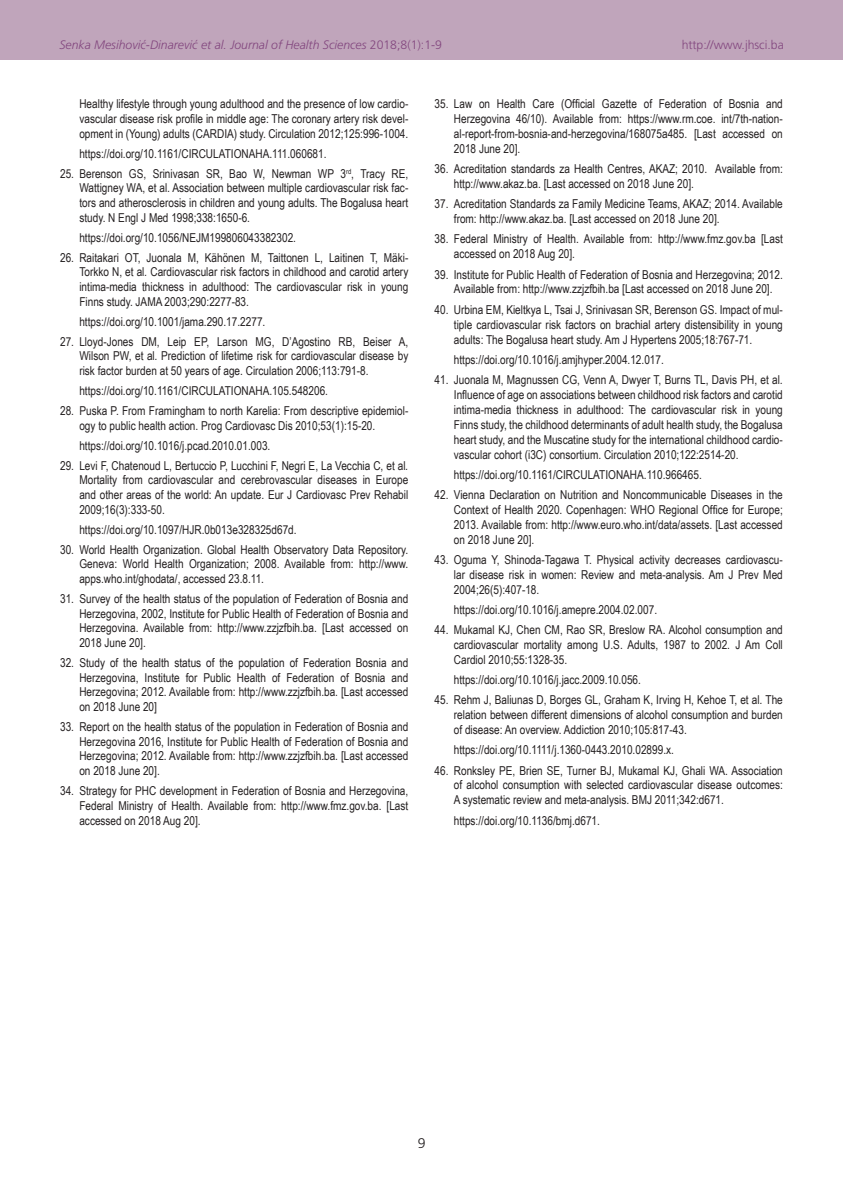
<style>
.page{position:relative;width:843px;height:1191px;background:#fff}
.page>*{position:absolute;margin:0;border:0;box-sizing:border-box;transform-origin:0 0}
.t1{font:300 14px "Frutiger CE";color:#231f20}
.REF{font:12.25px/14.7px "Arial Narrow";color:#231f20;text-align:justify}
.t2{font:italic 300 12.25px "Frutiger CE";color:#82467e}
.t3{font:300 12.25px "Frutiger CE";color:#82467e}
.s1{font-style:normal}
.s2{font-style:italic}
</style>
<div class="page">
<div style="left:0;top:0;width:843px;height:60px;background:#c0a5bb"></div>
<p class="t2" style="left:60px;top:37px;width:384px">Senka Mesihović-Dinarević et al. Journal of Health Sciences <span class="s1">2018;8(1):1-9</span></p>
<p class="t3" style="left:682px;top:37px;width:104px">http://www.jhsci.ba</p>
<p class="REF" style="left:79px;top:96px;width:330px">Healthy lifestyle through young adulthood and the presence of low cardio&shy;vascular disease risk profile in middle age: The coronary artery risk devel&shy;opment in (Young) adults (CARDIA) study. Circulation 2012;125:996-1004.</p>
<p class="REF" style="left:79px;top:145px;width:249px">https://doi.org/10.1161/CIRCULATIONAHA.111.060681.</p>
<p class="REF" style="left:79px;top:165px;width:330px;text-indent:-19px">25. Berenson GS, Srinivasan SR, Bao W, Newman WP 3<sup>rd</sup>, Tracy RE, Wattigney WA, et al<span class="s2">.</span> Association between multiple cardiovascular risk fac&shy;tors and atherosclerosis in children and young adults. The Bogalusa heart study. N Engl J Med 1998;338:1650-6.</p>
<p class="REF" style="left:79px;top:229px;width:218px">https://doi.org/10.1056/NEJM199806043382302.</p>
<p class="REF" style="left:79px;top:249px;width:330px;text-indent:-19px">26. Raitakari OT, Juonala M, Kähönen M, Taittonen L, Laitinen T, Mäki-Torkko N, et al<span class="s2">.</span> Cardiovascular risk factors in childhood and carotid artery intima-media thickness in adulthood: The cardiovascular risk in young Finns study. JAMA 2003;290:2277-83.</p>
<p class="REF" style="left:79px;top:313px;width:187px">https://doi.org/10.1001/jama.290.17.2277.</p>
<p class="REF" style="left:79px;top:333px;width:330px;text-indent:-19px">27. Lloyd-Jones DM, Leip EP, Larson MG, D’Agostino RB, Beiser A, Wilson PW, et al<span class="s2">.</span> Prediction of lifetime risk for cardiovascular disease by risk factor burden at 50 years of age. Circulation 2006;113:791-8.</p>
<p class="REF" style="left:79px;top:383px;width:250px">https://doi.org/10.1161/CIRCULATIONAHA.105.548206.</p>
<p class="REF" style="left:79px;top:403px;width:330px;text-indent:-19px">28. Puska P. From Framingham to north Karelia: From descriptive epidemiol&shy;ogy to public health action. Prog Cardiovasc Dis 2010;53(1):15-20.</p>
<p class="REF" style="left:79px;top:437px;width:193px">https://doi.org/10.1016/j.pcad.2010.01.003.</p>
<p class="REF" style="left:79px;top:457px;width:330px;text-indent:-19px">29. Levi F, Chatenoud L, Bertuccio P, Lucchini F, Negri E, La Vecchia C, et al<span class="s2">.<br></span>Mortality from cardiovascular and cerebrovascular diseases in Europe and other areas of the world: An update. Eur J Cardiovasc Prev Rehabil 2009;16(3):333-50.</p>
<p class="REF" style="left:79px;top:521px;width:219px">https://doi.org/10.1097/HJR.0b013e328325d67d.</p>
<p class="REF" style="left:79px;top:541px;width:330px;text-indent:-19px">30. World Health Organization. Global Health Observatory Data Repository.<br>Geneva: World Health Organization; 2008. Available from: http://www. apps.who.int/ghodata/, accessed 23.8.11.</p>
<p class="REF" style="left:79px;top:591px;width:330px;text-indent:-19px">31. Survey of the health status of the population of Federation of Bosnia and Herzegovina, 2002, Institute for Public Health of Federation of Bosnia and Herzegovina. Available from: http://www.zzjzfbih.ba. [Last accessed on 2018 June 20].</p>
<p class="REF" style="left:79px;top:655px;width:330px;text-indent:-19px">32. Study of the health status of the population of Federation Bosnia and Herzegovina, Institute for Public Health of Federation of Bosnia and Herzegovina; 2012. Available from: http://www.zzjzfbih.ba. [Last accessed on 2018 June 20]</p>
<p class="REF" style="left:79px;top:719px;width:330px;text-indent:-19px">33. Report on the health status of the population in Federation of Bosnia and Herzegovina 2016, Institute for Public Health of Federation of Bosnia and Herzegovina; 2012. Available from: http://www.zzjzfbih.ba. [Last accessed on 2018 June 20].</p>
<p class="REF" style="left:79px;top:783px;width:330px;text-indent:-19px">34. Strategy for PHC development in Federation of Bosnia and Herzegovina, Federal Ministry of Health. Available from: http://www.fmz.gov.ba. [Last accessed on 2018 Aug 20].</p>
<p class="REF" style="left:454px;top:96px;width:330px;text-indent:-19px">35. Law on Health Care (Official Gazette of Federation of Bosnia and Herzegovina 46/10). Available from: https://www.rm.coe. int/7th-nation&shy;al-report-from-bosnia-and-herzegovina/168075a485. [Last accessed on 2018 June 20].</p>
<p class="REF" style="left:454px;top:161px;width:330px;text-indent:-19px">36. Acreditation standards za Health Centres, AKAZ; 2010. Available from: http://www.akaz.ba. [Last accessed on 2018 June 20].</p>
<p class="REF" style="left:454px;top:196px;width:330px;text-indent:-19px">37. Acreditation Standards za Family Medicine Teams, AKAZ; 2014. Available from: http://www.akaz.ba. [Last accessed on 2018 June 20].</p>
<p class="REF" style="left:454px;top:231px;width:330px;text-indent:-19px">38. Federal Ministry of Health. Available from: http://www.fmz.gov.ba [Last accessed on 2018 Aug 20].</p>
<p class="REF" style="left:454px;top:266px;width:330px;text-indent:-19px">39. Institute for Public Health of Federation of Bosnia and Herzegovina; 2012.<br>Available from: http://www.zzjzfbih.ba [Last accessed on 2018 June 20].</p>
<p class="REF" style="left:454px;top:301px;width:330px;text-indent:-19px">40. Urbina EM, Kieltkya L, Tsai J, Srinivasan SR, Berenson GS. Impact of mul&shy;tiple cardiovascular risk factors on brachial artery distensibility in young adults: The Bogalusa heart study. Am J Hypertens 2005;18:767-71.</p>
<p class="REF" style="left:454px;top:352px;width:212px">https://doi.org/10.1016/j.amjhyper.2004.12.017.</p>
<p class="REF" style="left:454px;top:372px;width:330px;text-indent:-19px">41. Juonala M, Magnussen CG, Venn A, Dwyer T, Burns TL, Davis PH, et al<span class="s2">.<br></span>Influence of age on associations between childhood risk factors and carotid intima-media thickness in adulthood: The cardiovascular risk in young Finns study, the childhood determinants of adult health study, the Bogalusa heart study, and the Muscatine study for the international childhood cardio&shy;vascular cohort (i3C) consortium. Circulation 2010;122:2514-20.</p>
<p class="REF" style="left:454px;top:466px;width:249px">https://doi.org/10.1161/CIRCULATIONAHA.110.966465.</p>
<p class="REF" style="left:454px;top:487px;width:330px;text-indent:-19px">42. Vienna Declaration on Nutrition and Noncommunicable Diseases in the Context of Health 2020. Copenhagen: WHO Regional Office for Europe; 2013. Available from: http://www.euro.who.int/data/assets. [Last accessed on 2018 June 20].</p>
<p class="REF" style="left:454px;top:552px;width:330px;text-indent:-19px">43. Oguma Y, Shinoda-Tagawa T. Physical activity decreases cardiovascu&shy;lar disease risk in women: Review and meta-analysis. Am J Prev Med 2004;26(5):407-18.</p>
<p class="REF" style="left:454px;top:602px;width:205px">https://doi.org/10.1016/j.amepre.2004.02.007.</p>
<p class="REF" style="left:454px;top:622px;width:330px;text-indent:-19px">44. Mukamal KJ, Chen CM, Rao SR, Breslow RA. Alcohol consumption and cardiovascular mortality among U.S. Adults, 1987 to 2002. J Am Coll Cardiol 2010;55:1328-35.</p>
<p class="REF" style="left:454px;top:672px;width:189px">https://doi.org/10.1016/j.jacc.2009.10.056.</p>
<p class="REF" style="left:454px;top:692px;width:330px;text-indent:-19px">45. Rehm J, Baliunas D, Borges GL, Graham K, Irving H, Kehoe T, et al<span class="s2">.</span> The relation between different dimensions of alcohol consumption and burden of disease: An overview. Addiction 2010;105:817-43.</p>
<p class="REF" style="left:454px;top:742px;width:222px">https://doi.org/10.1111/j.1360-0443.2010.02899.x.</p>
<p class="REF" style="left:454px;top:762px;width:330px;text-indent:-19px">46. Ronksley PE, Brien SE, Turner BJ, Mukamal KJ, Ghali WA. Association of alcohol consumption with selected cardiovascular disease outcomes:<br>A systematic review and meta-analysis. BMJ 2011;342:d671.</p>
<p class="REF" style="left:454px;top:812px;width:148px">https://doi.org/10.1136/bmj.d671.</p>
<p class="t1" style="left:418px;top:1134px;width:9px">9</p>
</div>
